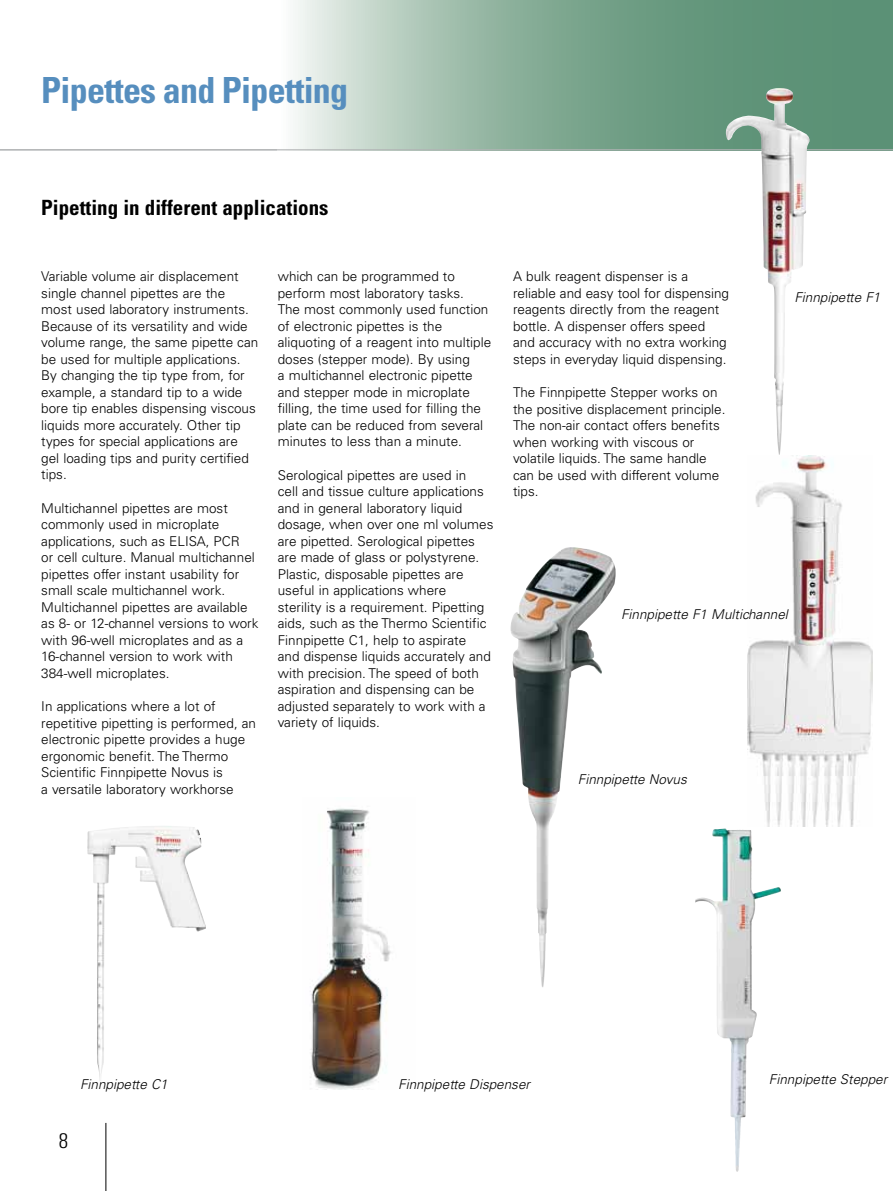
<style>
.page{position:relative;width:893px;height:1191px;background:#fff}
.page>*{position:absolute;margin:0;border:0;box-sizing:border-box;transform-origin:0 0}
.t1{font:700 condensed 36px "Univers LT Std";letter-spacing:-.02em;color:#568ebe}
.t2{font:700 condensed 21px "Univers LT Std";color:#000}
.t3{font:300 condensed 21px "Univers LT Std";color:#000}
.t4{font:300 13.5px/16.5px "Univers LT Std";color:#000}
.t5{font:italic 300 13.5px "Univers LT Std";color:#000}
</style>
<div class="page">
<hr style="left:106px;top:1122px;width:1px;height:69px;background:#000">
<svg style="left:295px;top:0;width:598px;height:149px;background:#88af9a"></svg>
<hr style="left:0;top:149px;width:893px;height:1px;background:#b1b3b4">
<img style="left:726px;top:88px;width:84px;height:367px">
<img style="left:747px;top:456px;width:125px;height:370px">
<img style="left:510px;top:547px;width:106px;height:440px">
<img style="left:310px;top:808px;width:81px;height:281px">
<img style="left:695px;top:829px;width:41px;height:338px">
<img style="left:87px;top:826px;width:119px;height:254px">
<h1 class="t1" style="left:41px;top:68px;width:308px">Pipettes and Pipetting</h1>
<h2 class="t2" style="left:41px;top:194px;width:289px">Pipetting in different applications</h2>
<p class="t4" style="left:41px;top:268px;width:219px">Variable volume air displacement single channel pipettes are the most used laboratory instruments.<br>Because of its versatility and wide volume range, the same pipette can be used for multiple applications.<br>By changing the tip type from, for example, a standard tip to a wide bore tip enables dispensing viscous liquids more accurately. Other tip types for special applications are gel loading tips and purity certified tips.</p>
<p class="t4" style="left:41px;top:500px;width:219px">Multichannel pipettes are most commonly used in microplate applications, such as ELISA, PCR<br>or cell culture. Manual multichannel pipettes offer instant usability for small scale multichannel work.<br>Multichannel pipettes are available as 8- or 12-channel versions to work with 96-well microplates and as a<br>16-channel version to work with<br>384-well microplates.</p>
<p class="t4" style="left:41px;top:698px;width:216px">In applications where a lot of repetitive pipetting is performed, an electronic pipette provides a huge ergonomic benefit. The Thermo Scientific Finnpipette Novus is<br>a versatile laboratory workhorse</p>
<p class="t4" style="left:278px;top:268px;width:215px">which can be programmed to perform most laboratory tasks.<br>The most commonly used function of electronic pipettes is the aliquoting of a reagent into multiple doses (stepper mode). By using<br>a multichannel electronic pipette and stepper mode in microplate filling, the time used for filling the plate can be reduced from several minutes to less than a minute.</p>
<p class="t4" style="left:278px;top:466px;width:217px">Serological pipettes are used in<br>cell and tissue culture applications and in general laboratory liquid dosage, when over one ml volumes are pipetted. Serological pipettes are made of glass or polystyrene.<br>Plastic, disposable pipettes are useful in applications where<br>sterility is a requirement. Pipetting aids, such as the Thermo Scientific Finnpipette C1, help to aspirate<br>and dispense liquids accurately and with precision. The speed of both aspiration and dispensing can be adjusted separately to work with a variety of liquids.</p>
<p class="t4" style="left:513px;top:268px;width:217px">A bulk reagent dispenser is a reliable and easy tool for dispensing reagents directly from the reagent bottle. A dispenser offers speed and accuracy with no extra working steps in everyday liquid dispensing.</p>
<p class="t4" style="left:513px;top:384px;width:214px">The Finnpipette Stepper works on the positive displacement principle.<br>The non-air contact offers benefits when working with viscous or volatile liquids. The same handle can be used with different volume tips.</p>
<p class="t5" style="left:794px;top:289px;width:87px">Finnpipette F1</p>
<p class="t5" style="left:621px;top:606px;width:168px">Finnpipette F1 Multichannel</p>
<p class="t5" style="left:578px;top:771px;width:110px">Finnpipette Novus</p>
<p class="t5" style="left:80px;top:1075px;width:89px">Finnpipette C1</p>
<h2 class="t3" style="left:59px;top:1128px;width:11px">8</h2>
<p class="t5" style="left:398px;top:1075px;width:133px">Finnpipette Dispenser</p>
<p class="t5" style="left:769px;top:1071px;width:120px">Finnpipette Stepper</p>
</div>
